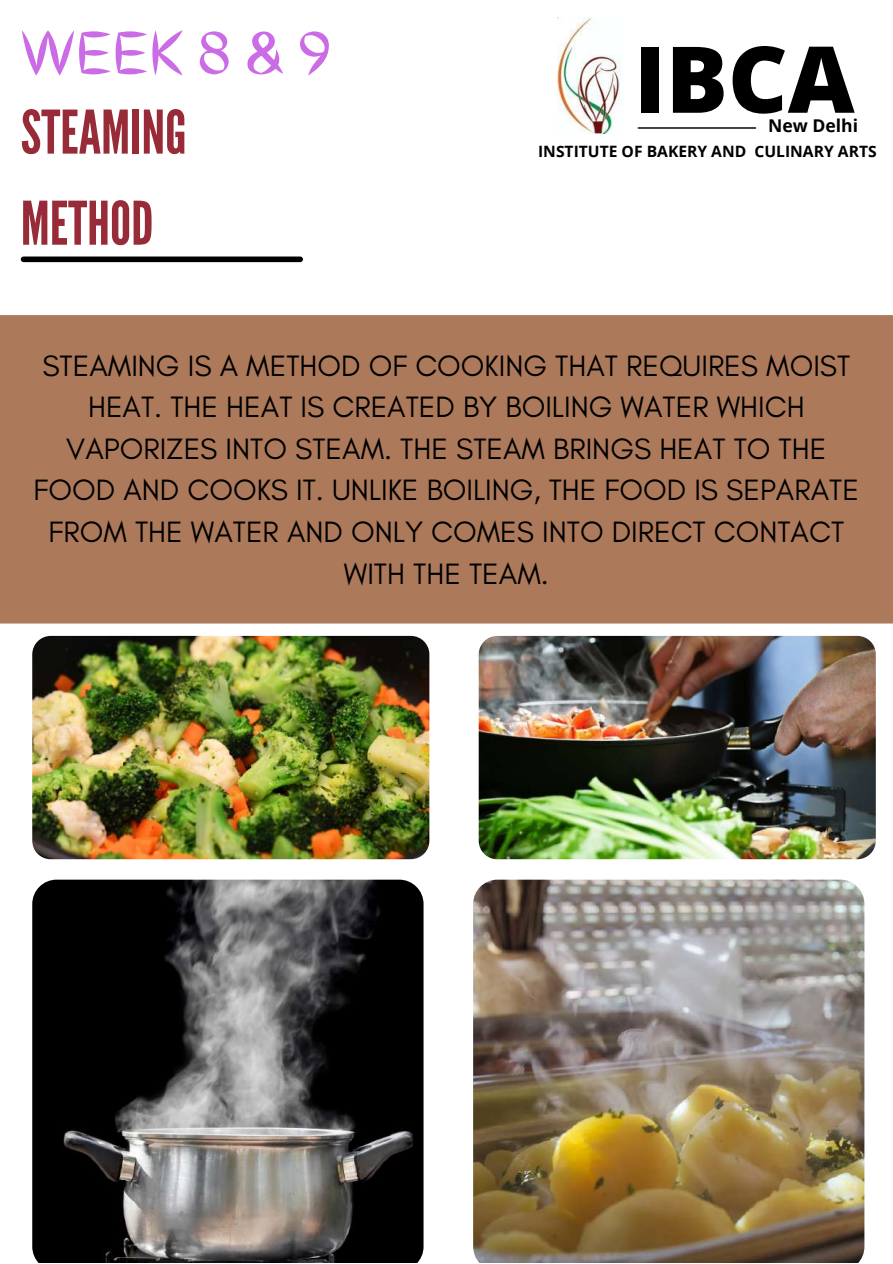
<style>
.page{position:relative;width:893px;height:1264px;background:#fff}
.page>*{position:absolute;margin:0;border:0;box-sizing:border-box;transform-origin:0 0}
.t1{font:800 92.1px "Open Sans";color:#000}
.t2{font:60px/91.1px "League Gothic";color:#972b38}
.t3{font:700 60px "Anahaw";color:#cb6ce6}
.t4{font:30px/41.5px "Glacial Indifference";color:#000;text-align:center}
.t5{font:700 17.55px "Open Sans";color:#000}
.t6{font:700 15.6px "Open Sans";color:#000}
</style>
<div class="page">
<div style="left:0;top:315px;width:892px;height:308px;background:#ad795b"></div>
<img style="left:557px;top:18px;width:64px;height:115px">
<hr style="left:638px;top:127px;width:117px;height:2px;background:#000">
<img style="left:32px;top:879px;width:391px;height:383px">
<img style="left:32px;top:636px;width:397px;height:223px;border-radius:18px">
<div style="left:24px;top:256px;width:276px;height:6px;background:#000"></div>
<img style="left:478px;top:636px;width:397px;height:223px;border-radius:18px">
<img style="left:473px;top:879px;width:391px;height:383px">
<h2 class="t3" style="left:21px;top:17px;width:311px">WEEK 8 &amp; 9</h2>
<h2 class="t2" style="left:21px;top:88px;width:167px">STEAMING<br>METHOD</h2>
<h1 class="t1" style="left:633px;top:14px;width:222px">IBCA</h1>
<p class="t5" style="left:768px;top:113px;width:91px">New Delhi</p>
<p class="t6" style="left:538px;top:140px;width:340px">INSTITUTE OF BAKERY AND CULINARY ARTS</p>
<p class="t4" style="left:34px;top:344px;width:826px">STEAMING IS A METHOD OF COOKING THAT REQUIRES MOIST HEAT. THE HEAT IS CREATED BY BOILING WATER WHICH VAPORIZES INTO STEAM. THE STEAM BRINGS HEAT TO THE FOOD AND COOKS IT. UNLIKE BOILING, THE FOOD IS SEPARATE FROM THE WATER AND ONLY COMES INTO DIRECT CONTACT WITH THE TEAM.</p>
</div>
